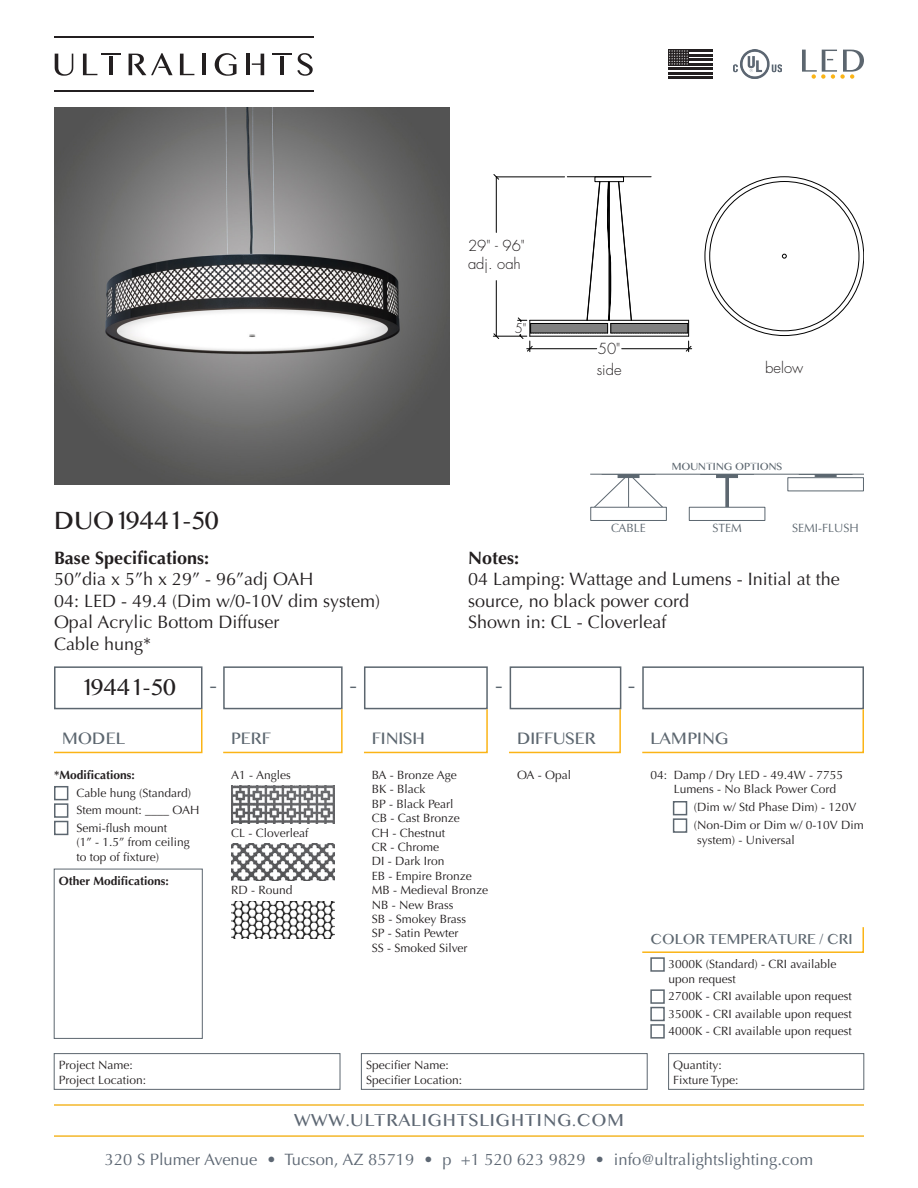
<style>
.page{position:relative;width:918px;height:1188px;background:#fff}
.page>*{position:absolute;margin:0;border:0;box-sizing:border-box;transform-origin:0 0}
.t1{font:36px "ULTRALIGHTS";color:#231f20}
.t2{font:33px "ULTRALIGHTS";letter-spacing:-.01em;color:#231f20}
.t3{font:33px "ULTRALIGHTS";color:#5c666f}
.t4{font:25.2px "ULTRALIGHTS";letter-spacing:.03em;color:#5d6773}
.t5{font:24px "ULTRALIGHTS";color:#5c666f}
.t6{font:21px "ULTRALIGHTS";color:#5c666f}
.t7{font:18px/21.6px "Optima";color:#231f20}
.t8{font:700 18px "Optima";color:#231f20}
.t9{font:16.5px "Optima";color:#5d6773}
.t10{font:15px "ULTRALIGHTS";color:#5c666f}
.t11{font:300 14.85px/17.9px "Futura Std";color:#231f20}
.t12{font:300 12.9px "Futura Std";color:#231f20}
.t13{font:12px/14.4px "Optima";color:#231f20}
.t14{font:700 12px "Optima";color:#231f20}
.t15{font:12px "Optima";color:#5c666f}
.t16{font:8.4px "ULTRALIGHTS";color:#5c6770}
</style>
<div class="page">
<hr style="left:54px;top:36px;width:259px;height:2px;background:#231f20">
<hr style="left:54px;top:91px;width:259px;height:1px;background:#231f20">
<svg style="left:215px;top:53px;width:22px;height:23px"></svg>
<hr style="left:202px;top:54px;width:4px;height:21px;background:#231f20">
<svg style="left:180px;top:54px;width:14px;height:21px"></svg>
<svg style="left:297px;top:53px;width:16px;height:23px"></svg>
<svg style="left:55px;top:54px;width:18px;height:22px"></svg>
<svg style="left:83px;top:54px;width:38px;height:21px"></svg>
<hr style="left:280px;top:56px;width:4px;height:19px;background:#231f20">
<svg style="left:272px;top:54px;width:19px;height:1px"></svg>
<svg style="left:129px;top:53px;width:44px;height:22px"></svg>
<svg style="left:252px;top:54px;width:12px;height:21px"></svg>
<hr style="left:246px;top:54px;width:4px;height:21px;background:#231f20">
<svg style="left:668px;top:56px;width:45px;height:21px"></svg>
<hr style="left:668px;top:50px;width:45px;height:2px;background:#231f20">
<hr style="left:668px;top:54px;width:45px;height:2px;background:#231f20">
<hr style="left:668px;top:59px;width:45px;height:2px;background:#231f20">
<hr style="left:668px;top:63px;width:45px;height:2px;background:#231f20">
<hr style="left:668px;top:68px;width:45px;height:2px;background:#231f20">
<hr style="left:668px;top:72px;width:45px;height:2px;background:#231f20">
<hr style="left:668px;top:77px;width:45px;height:2px;background:#231f20">
<div style="left:668px;top:50px;width:21px;height:15px;background:#231f20"></div>
<svg style="left:669px;top:50px;width:19px;height:15px"></svg>
<svg style="left:802px;top:50px;width:62px;height:29px"></svg>
<img style="left:733px;top:50px;width:48px;height:29px">
<hr style="left:54px;top:1135px;width:810px;height:2px;background:#f2a900">
<hr style="left:54px;top:1104px;width:810px;height:2px;background:#f2a900">
<div style="left:223px;top:666px;width:120px;height:43px;border:2px solid #5c666f"></div>
<svg style="left:223px;top:708px;width:120px;height:46px"></svg>
<div style="left:54px;top:666px;width:148px;height:43px;border:2px solid #5c666f"></div>
<div style="left:364px;top:666px;width:124px;height:43px;border:2px solid #5c666f"></div>
<div style="left:642px;top:666px;width:222px;height:43px;border:2px solid #5c666f"></div>
<svg style="left:54px;top:708px;width:149px;height:46px"></svg>
<svg style="left:364px;top:708px;width:124px;height:46px"></svg>
<svg style="left:642px;top:708px;width:222px;height:46px"></svg>
<svg style="left:509px;top:708px;width:113px;height:46px"></svg>
<div style="left:510px;top:666px;width:111px;height:43px;border:2px solid #5c666f"></div>
<hr style="left:493px;top:336px;width:34px;height:1px;background:#000">
<hr style="left:496px;top:281px;width:1px;height:55px;background:#000">
<svg style="left:493px;top:333px;width:6px;height:6px"></svg>
<hr style="left:622px;top:348px;width:70px;height:1px;background:#000">
<hr style="left:496px;top:177px;width:69px;height:1px;background:#000">
<hr style="left:496px;top:177px;width:1px;height:55px;background:#000">
<svg style="left:493px;top:174px;width:6px;height:6px"></svg>
<hr style="left:567px;top:176px;width:84px;height:1px;background:#000">
<svg style="left:518px;top:181px;width:173px;height:171px"></svg>
<svg style="left:782px;top:254px;width:5px;height:4px"></svg>
<img style="left:54px;top:107px;width:396px;height:378px">
<hr style="left:590px;top:474px;width:274px;height:1px;background:#5c666f">
<svg style="left:594px;top:474px;width:69px;height:33px"></svg>
<div style="left:591px;top:507px;width:75px;height:14px;border:1px solid #5c6770"></div>
<div style="left:726px;top:478px;width:2px;height:29px;border:1px solid #5d6770"></div>
<svg style="left:716px;top:475px;width:22px;height:3px"></svg>
<div style="left:689px;top:507px;width:76px;height:14px;border:1px solid #5c6770"></div>
<svg style="left:815px;top:475px;width:21px;height:3px"></svg>
<div style="left:54px;top:1053px;width:286px;height:37px;border:1px solid #5c666f"></div>
<div style="left:361px;top:1053px;width:286px;height:37px;border:1px solid #5c666f"></div>
<div style="left:668px;top:1053px;width:196px;height:37px;border:1px solid #5c666f"></div>
<img style="left:231px;top:786px;width:103px;height:37px">
<img style="left:231px;top:843px;width:103px;height:38px">
<img style="left:231px;top:902px;width:103px;height:37px">
<div style="left:650px;top:957px;width:15px;height:15px;border:2px solid #5c666f"></div>
<div style="left:650px;top:989px;width:15px;height:15px;border:2px solid #5c666f"></div>
<div style="left:650px;top:1007px;width:15px;height:14px;border:2px solid #5c666f"></div>
<div style="left:650px;top:1024px;width:15px;height:15px;border:2px solid #5c666f"></div>
<svg style="left:642px;top:927px;width:222px;height:26px"></svg>
<div style="left:673px;top:801px;width:14px;height:14px;border:2px solid #5c666f"></div>
<div style="left:673px;top:818px;width:14px;height:15px;border:2px solid #5c666f"></div>
<div style="left:54px;top:869px;width:148px;height:170px;border:1px solid #5c666f"></div>
<div style="left:54px;top:786px;width:14px;height:14px;border:2px solid #5c666f"></div>
<div style="left:54px;top:803px;width:14px;height:15px;border:2px solid #5c666f"></div>
<div style="left:54px;top:821px;width:14px;height:14px;border:2px solid #5c666f"></div>
<p class="t11" style="left:468px;top:237px;width:58px">29" - 96" adj. oah</p>
<p class="t12" style="left:515px;top:320px;width:13px">5"</p>
<p class="t11" style="left:597px;top:339px;width:26px;line-height:20.9px">50" side</p>
<p class="t11" style="left:765px;top:359px;width:40px">below</p>
<p class="t10" style="left:672px;top:456px;width:112px">MOUNTING OPTIONS</p>
<p class="t16" style="left:719px;top:459px;width:18px">stem</p>
<p class="t1" style="left:54px;top:496px;width:166px">DUO19441-50</p>
<p class="t8" style="left:54px;top:547px;width:157px">Base Specifications:</p>
<p class="t7" style="left:54px;top:568px;width:261px">50”dia x 5”h x 29” - 96”adj OAH</p>
<p class="t7" style="left:54px;top:590px;width:328px">04: LED - 49.4 (Dim w/0-10V dim system)<br>Opal Acrylic Bottom Diffuser</p>
<p class="t7" style="left:54px;top:633px;width:99px">Cable hung*</p>
<p class="t3" style="left:210px;top:663px;width:8px">-</p>
<p class="t15" style="left:611px;top:521px;width:36px">CABLE</p>
<p class="t15" style="left:712px;top:521px;width:31px">STEM</p>
<p class="t15" style="left:792px;top:521px;width:68px">SEMI-FLUSH</p>
<p class="t8" style="left:468px;top:547px;width:53px">Notes:</p>
<p class="t7" style="left:468px;top:568px;width:373px">04 Lamping: Wattage and Lumens - Initial at the source, no black power cord</p>
<p class="t7" style="left:468px;top:612px;width:200px">Shown in: CL - Cloverleaf</p>
<p class="t2" style="left:80px;top:664px;width:97px">19441-50</p>
<p class="t3" style="left:350px;top:663px;width:8px">-</p>
<p class="t5" style="left:62px;top:722px;width:65px">MODEL</p>
<p class="t5" style="left:372px;top:722px;width:55px">FINISH</p>
<p class="t5" style="left:650px;top:722px;width:80px">LAMPING</p>
<p class="t3" style="left:495px;top:663px;width:8px">-</p>
<p class="t3" style="left:628px;top:663px;width:8px">-</p>
<p class="t5" style="left:517px;top:722px;width:80px">Diffuser</p>
<p class="t5" style="left:231px;top:722px;width:41px">Perf</p>
<p class="t14" style="left:54px;top:768px;width:82px">*Modifications:</p>
<p class="t13" style="left:76px;top:786px;width:116px">Cable hung (Standard)</p>
<p class="t13" style="left:76px;top:803px;width:124px">Stem mount: ____ OAH</p>
<p class="t13" style="left:76px;top:821px;width:92px">Semi-flush mount</p>
<p class="t13" style="left:76px;top:835px;width:115px">(1” - 1.5” from ceiling to top of fixture)</p>
<p class="t14" style="left:59px;top:874px;width:112px">Other Modifications:</p>
<p class="t13" style="left:59px;top:1058px;width:76px">Project Name:</p>
<p class="t13" style="left:59px;top:1073px;width:89px">Project Location:</p>
<p class="t13" style="left:231px;top:768px;width:61px">A1 - Angles</p>
<p class="t13" style="left:231px;top:826px;width:79px">CL - Cloverleaf</p>
<p class="t13" style="left:231px;top:883px;width:63px">RD - Round</p>
<p class="t13" style="left:372px;top:768px;width:87px">BA - Bronze Age</p>
<p class="t13" style="left:372px;top:782px;width:55px">BK - Black</p>
<p class="t13" style="left:372px;top:797px;width:83px">BP - Black Pearl</p>
<p class="t13" style="left:372px;top:811px;width:90px">CB - Cast Bronze</p>
<p class="t13" style="left:372px;top:826px;width:75px">CH - Chestnut</p>
<p class="t13" style="left:372px;top:840px;width:69px">CR - Chrome</p>
<p class="t13" style="left:372px;top:854px;width:74px">DI - Dark Iron</p>
<p class="t13" style="left:372px;top:869px;width:102px">EB - Empire Bronze</p>
<p class="t13" style="left:372px;top:883px;width:118px">MB - Medieval Bronze</p>
<p class="t13" style="left:372px;top:898px;width:83px">NB - New Brass</p>
<p class="t13" style="left:372px;top:912px;width:96px">SB - Smokey Brass</p>
<p class="t13" style="left:372px;top:926px;width:88px">SP - Satin Pewter</p>
<p class="t13" style="left:372px;top:941px;width:97px">SS - Smoked Silver</p>
<p class="t13" style="left:517px;top:768px;width:56px">OA - Opal</p>
<p class="t13" style="left:366px;top:1058px;width:84px">Specifier Name:</p>
<p class="t13" style="left:366px;top:1073px;width:98px">Specifier Location:</p>
<p class="t4" style="left:294px;top:1103px;width:331px">WWW.ULTRALIGHTSLIGHTING.COM</p>
<p class="t13" style="left:650px;top:768px;width:194px">04: Damp / Dry LED - 49.4W - 7755</p>
<p class="t13" style="left:674px;top:782px;width:164px">Lumens - No Black Power Cord</p>
<p class="t13" style="left:694px;top:800px;width:164px">(Dim w/ Std Phase Dim) - 120V</p>
<p class="t13" style="left:694px;top:818px;width:172px">(Non-Dim or Dim w/ 0-10V Dim</p>
<p class="t13" style="left:697px;top:833px;width:99px">system) - Universal</p>
<p class="t6" style="left:650px;top:925px;width:204px">Color temperature / CRI</p>
<p class="t13" style="left:668px;top:957px;width:170px">3000K (Standard) - CRI available upon request</p>
<p class="t13" style="left:668px;top:989px;width:185px">2700K - CRI available upon request</p>
<p class="t13" style="left:668px;top:1007px;width:185px">3500K - CRI available upon request</p>
<p class="t13" style="left:668px;top:1024px;width:185px">4000K - CRI available upon request</p>
<p class="t13" style="left:673px;top:1058px;width:50px">Quantity:</p>
<p class="t13" style="left:673px;top:1073px;width:67px">Fixture Type:</p>
<p class="t9" style="left:105px;top:1150px;width:710px">320 S Plumer Avenue • Tucson, AZ 85719 • p +1 520 623 9829 • info@ultralightslighting.com</p>
</div>
